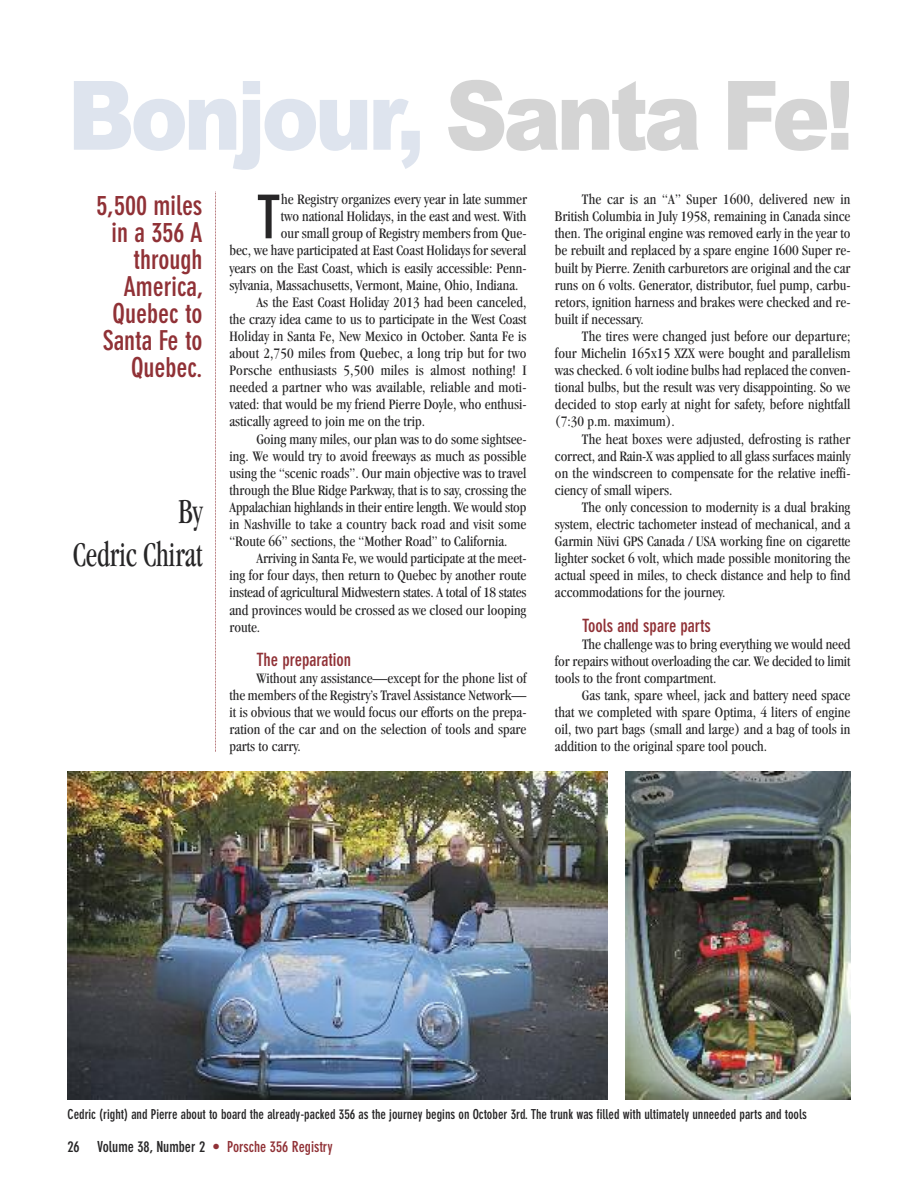
<style>
.page{position:relative;width:918px;height:1188px;background:#fff}
.page>*{position:absolute;margin:0;border:0;box-sizing:border-box;transform-origin:0 0}
.t1{font:900 96px "Arial";letter-spacing:-.05em;color:#dee4ee;scale:.9 1}
.t2{font:700 condensed 59.4px "DIN Neuzeit Grotesk";color:#272627}
.t3{font:condensed 36px/43.2px "Garamond";color:#272627;text-align:right;scale:.8 1}
.t4{font:700 condensed 27px/27px "DIN Neuzeit Grotesk";color:#903136;text-align:right}
.t5{font:700 condensed 18px "DIN Neuzeit Grotesk";color:#903136}
.t6{font:condensed 15px/17.1px "Garamond";color:#272627;text-align:justify}
.t7{font:700 condensed 15px "DIN Neuzeit Grotesk";color:#903136}
.t8{font:700 condensed 13.5px "DIN Neuzeit Grotesk";color:#272627}
.s1{color:#d4d4d4}
.s2{color:#272627}
</style>
<div class="page">
<img style="left:626px;top:772px;width:224px;height:327px">
<img style="left:68px;top:771px;width:539px;height:328px">
<svg style="left:215px;top:192px;width:1px;height:560px"></svg>
<h1 class="t1" style="left:68px;top:60px;width:876px">Bonjour, <span class="s1">Santa Fe!</span></h1>
<h3 class="t4" style="left:97px;top:194px;width:108px">5,500 miles in a 356A through<br>America,<br>Quebec to<br>Santa Fe to<br>Quebec.</h3>
<h3 class="t3" style="left:73px;top:493px;width:163px">By<br>Cedric Chirat</h3>
<h2 class="t2" style="left:256px;top:195px;width:26px">T</h2>
<p class="t6" style="left:281px;top:192px;width:247px">he Registry organizes every year in late summer</p>
<p class="t6" style="left:281px;top:209px;width:247px">two national Holidays, in the east and west. With</p>
<p class="t6" style="left:281px;top:226px;width:247px">our small group of Registry members from Que-</p>
<p class="t6" style="left:229px;top:243px;width:298px">bec, we have participated at East Coast Holidays for several</p>
<p class="t6" style="left:229px;top:260px;width:299px">years on the East Coast, which is easily accessible: Penn-</p>
<p class="t6" style="left:229px;top:277px;width:291px">sylvania, Massachusetts, Vermont, Maine, Ohio, Indiana.</p>
<p class="t6" style="left:256px;top:294px;width:271px">As the East Coast Holiday 2013 had been canceled,</p>
<p class="t6" style="left:229px;top:312px;width:299px">the crazy idea came to us to participate in the West Coast</p>
<p class="t6" style="left:229px;top:329px;width:299px">Holiday in Santa Fe, New Mexico in October. Santa Fe is</p>
<p class="t6" style="left:229px;top:346px;width:298px">about 2,750 miles from Quebec, a long trip but for two</p>
<p class="t6" style="left:229px;top:363px;width:299px">Porsche enthusiasts 5,500 miles is almost nothing! I</p>
<p class="t6" style="left:229px;top:380px;width:299px">needed a partner who was available, reliable and moti-</p>
<p class="t6" style="left:229px;top:397px;width:299px">vated: that would be my friend Pierre Doyle, who enthusi-</p>
<p class="t6" style="left:229px;top:414px;width:197px">astically agreed to join me on the trip.</p>
<p class="t6" style="left:256px;top:431px;width:272px">Going many miles, our plan was to do some sightsee-</p>
<p class="t6" style="left:229px;top:448px;width:299px">ing. We would try to avoid freeways as much as possible</p>
<p class="t6" style="left:229px;top:465px;width:298px">using the “scenic roads”. Our main objective was to travel</p>
<p class="t6" style="left:229px;top:483px;width:299px">through the Blue Ridge Parkway, that is to say, crossing the</p>
<p class="t6" style="left:229px;top:500px;width:298px">Appalachian highlands in their entire length. We would stop</p>
<p class="t6" style="left:229px;top:517px;width:298px">in Nashville to take a country back road and visit some</p>
<p class="t6" style="left:229px;top:534px;width:280px">“Route 66” sections, the “Mother Road” to California.</p>
<p class="t6" style="left:256px;top:551px;width:272px">Arriving in Santa Fe, we would participate at the meet-</p>
<p class="t6" style="left:229px;top:568px;width:299px">ing for four days, then return to Quebec by another route</p>
<p class="t6" style="left:229px;top:585px;width:299px">instead of agricultural Midwestern states. A total of 18 states</p>
<p class="t6" style="left:229px;top:602px;width:299px">and provinces would be crossed as we closed our looping</p>
<p class="t6" style="left:229px;top:619px;width:32px">route.</p>
<p class="t5" style="left:256px;top:653px;width:96px">The preparation</p>
<p class="t6" style="left:229px;top:671px;width:299px;text-indent:27px">Without any assistance—except for the phone list of the members of the Registry’s Travel Assistance Network— it is obvious that we would focus our efforts on the prepa&shy;ration of the car and on the selection of tools and spare parts to carry.</p>
<p class="t6" style="left:555px;top:192px;width:297px;text-indent:27px">The car is an “A” Super 1600, delivered new in British Columbia in July 1958, remaining in Canada since then. The original engine was removed early in the year to be rebuilt and replaced by a spare engine 1600 Super re&shy;built by Pierre. Zenith carburetors are original and the car runs on 6 volts. Generator, distributor, fuel pump, carbu&shy;retors, ignition harness and brakes were checked and re&shy;built if necessary.</p>
<p class="t6" style="left:555px;top:329px;width:297px;text-indent:27px">The tires were changed just before our departure; four Michelin 165x15 XZX were bought and parallelism was checked. 6 volt iodine bulbs had replaced the conven&shy;tional bulbs, but the result was very disappointing. So we decided to stop early at night for safety, before nightfall (7:30 p.m. maximum).</p>
<p class="t6" style="left:555px;top:431px;width:297px;text-indent:27px">The heat boxes were adjusted, defrosting is rather correct, and Rain-X was applied to all glass surfaces mainly on the windscreen to compensate for the relative ineffi&shy;ciency of small wipers.</p>
<p class="t6" style="left:555px;top:500px;width:297px;text-indent:27px">The only concession to modernity is a dual braking system, electric tachometer instead of mechanical, and a Garmin Nüvi GPS Canada / USA working fine on cigarette lighter socket 6 volt, which made possible monitoring the actual speed in miles, to check distance and help to find accommodations for the journey.</p>
<p class="t5" style="left:582px;top:618px;width:130px">Tools and spare parts</p>
<p class="t6" style="left:555px;top:636px;width:297px;text-indent:27px">The challenge was to bring everything we would need for repairs without overloading the car. We decided to limit tools to the front compartment.</p>
<p class="t6" style="left:555px;top:688px;width:297px;text-indent:27px">Gas tank, spare wheel, jack and battery need space that we completed with spare Optima, 4 liters of engine oil, two part bags (small and large) and a bag of tools in addition to the original spare tool pouch.</p>
<p class="t8" style="left:68px;top:1109px;width:741px">Cedric (right) and Pierre about to board the already-packed 356 as the journey begins on October 3rd. The trunk was filled with ultimately unneeded parts and tools</p>
<p class="t7" style="left:68px;top:1141px;width:267px"><span class="s2">26 Volume 38, Number 2</span> • Porsche 356 Registry</p>
</div>
